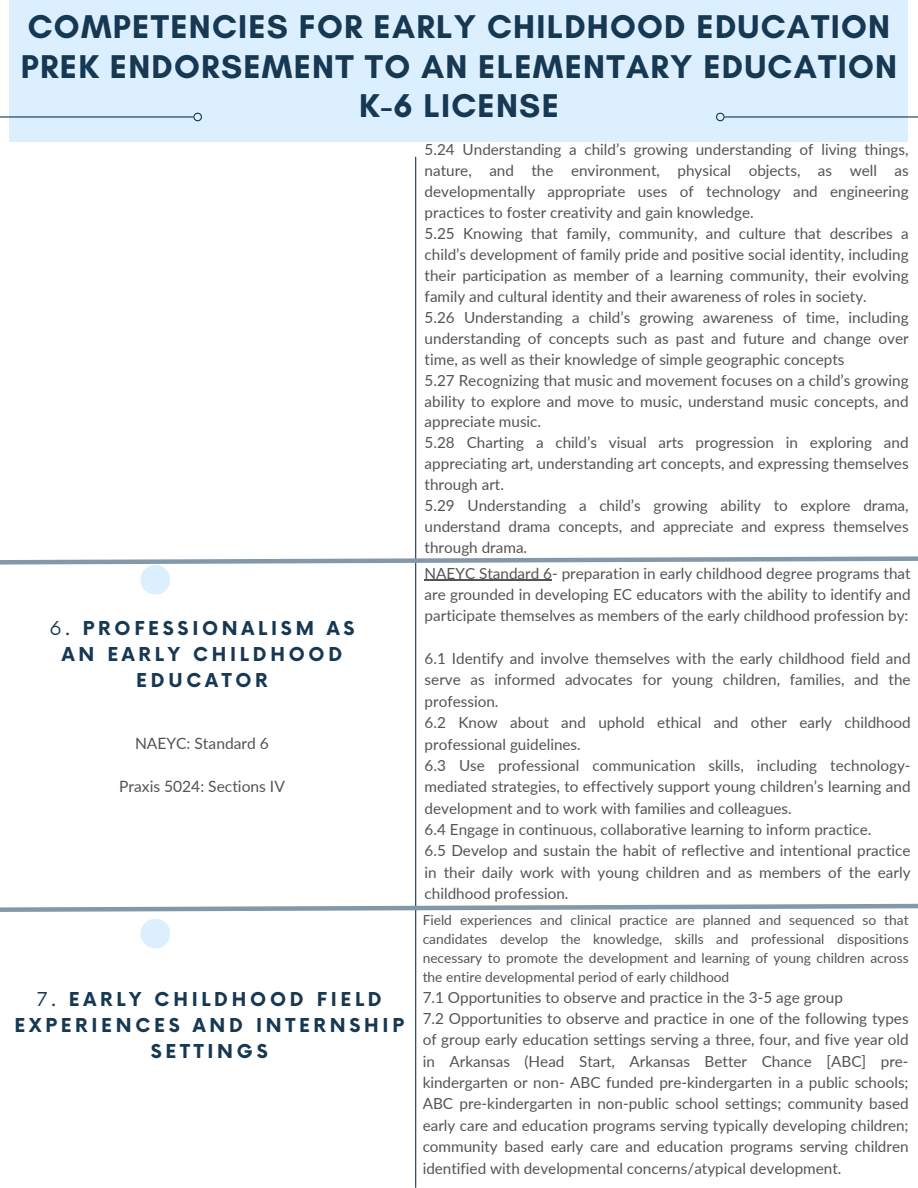
<style>
.page{position:relative;width:918px;height:1188px;background:#fff}
.page>*{position:absolute;margin:0;border:0;box-sizing:border-box;transform-origin:0 0}
.t1{font:700 33.6px/39.3px "Glacial Indifference";letter-spacing:.035em;color:#163853;text-align:center}
.t2{font:700 18.6px/25.8px "Now";letter-spacing:.2em;color:#163853;text-align:center}
.t3{font:15.6px "Lato";color:#545454}
.t4{font:15.3px/21.3px "Lato";color:#545454;text-align:justify}
.t5{font:13.8px/19.2px "Lato";color:#545454;text-align:justify}
.s1{font-weight:400}
</style>
<div class="page">
<div style="left:9px;top:0;width:899px;height:141px;background:#dbefff"></div>
<hr style="left:0;top:116px;width:198px;height:2px;background:#163853">
<svg style="left:193px;top:113px;width:9px;height:8px"></svg>
<hr style="left:720px;top:116px;width:198px;height:2px;background:#163853">
<svg style="left:716px;top:113px;width:9px;height:8px"></svg>
<hr style="left:415px;top:157px;width:1px;height:1030px;background:#163853">
<svg style="left:0;top:553px;width:918px;height:14px"></svg>
<div style="left:141px;top:565px;width:29px;height:30px;background:#dbefff;border-radius:50%"></div>
<hr style="left:425px;top:580px;width:127px;height:1px;background:#545454">
<svg style="left:0;top:901px;width:918px;height:13px"></svg>
<div style="left:141px;top:919px;width:29px;height:29px;background:#dbefff;border-radius:50%"></div>
<h1 class="t1" style="left:21px;top:7px;width:878px">COMPETENCIES FOR EARLY CHILDHOOD EDUCATION<br>PREK ENDORSEMENT TO AN ELEMENTARY EDUCATION<br>K-6 LICENSE</h1>
<p class="t4" style="left:425px;top:139px;width:485px">5.24 Understanding a child’s growing understanding of living things, nature, and the environment, physical objects, as well as developmentally appropriate uses of technology and engineering practices to foster creativity and gain knowledge.</p>
<p class="t4" style="left:425px;top:223px;width:485px">5.25 Knowing that family, community, and culture that describes a child’s development of family pride and positive social identity, including their participation as member of a learning community, their evolving family and cultural identity and their awareness of roles in society.</p>
<p class="t4" style="left:425px;top:306px;width:485px">5.26 Understanding a child’s growing awareness of time, including understanding of concepts such as past and future and change over time, as well as their knowledge of simple geographic concepts</p>
<p class="t4" style="left:425px;top:369px;width:486px">5.27 Recognizing that music and movement focuses on a child’s growing ability to explore and move to music, understand music concepts, and appreciate music.</p>
<p class="t4" style="left:425px;top:432px;width:485px">5.28 Charting a child’s visual arts progression in exploring and appreciating art, understanding art concepts, and expressing themselves through art.</p>
<p class="t4" style="left:425px;top:495px;width:485px">5.29 Understanding a child’s growing ability to explore drama, understand drama concepts, and appreciate and express themselves through drama.</p>
<p class="t2" style="left:49px;top:617px;width:307px"><span class="s1">6.</span> PROFESSIONALISM AS<br>AN EARLY CHILDHOOD<br>EDUCATOR</p>
<p class="t3" style="left:135px;top:733px;width:135px">NAEYC: Standard 6</p>
<p class="t3" style="left:119px;top:776px;width:167px">Praxis 5024: Sections IV</p>
<p class="t2" style="left:15px;top:988px;width:391px"><span class="s1">7.</span> EARLY CHILDHOOD FIELD<br>EXPERIENCES AND INTERNSHIP<br>SETTINGS</p>
<p class="t4" style="left:425px;top:562px;width:487px">NAEYC Standard 6- preparation in early childhood degree programs that are grounded in developing EC educators with the ability to identify and participate themselves as members of the early childhood profession by:</p>
<p class="t4" style="left:425px;top:647px;width:487px">6.1 Identify and involve themselves with the early childhood field and serve as informed advocates for young children, families, and the profession.</p>
<p class="t4" style="left:425px;top:712px;width:487px">6.2 Know about and uphold ethical and other early childhood professional guidelines.</p>
<h2 class="t4" style="left:425px;top:754px;width:487px">6.3 Use professional communication skills, including technology&shy;mediated strategies, to effectively support young children’s learning and development and to work with families and colleagues.</h2>
<p class="t4" style="left:425px;top:818px;width:448px">6.4 Engage in continuous, collaborative learning to inform practice.</p>
<p class="t4" style="left:425px;top:840px;width:487px">6.5 Develop and sustain the habit of reflective and intentional practice in their daily work with young children and as members of the early childhood profession.</p>
<p class="t5" style="left:423px;top:910px;width:487px">Field experiences and clinical practice are planned and sequenced so that candidates develop the knowledge, skills and professional dispositions necessary to promote the development and learning of young children across the entire developmental period of early childhood</p>
<p class="t4" style="left:423px;top:986px;width:422px">7.1 Opportunities to observe and practice in the 3-5 age group</p>
<h2 class="t4" style="left:423px;top:1007px;width:487px">7.2 Opportunities to observe and practice in one of the following types of group early education settings serving a three, four, and five year old in Arkansas (Head Start, Arkansas Better Chance [ABC] pre&shy;kindergarten or non- ABC funded pre-kindergarten in a public schools; ABC pre-kindergarten in non-public school settings; community based early care and education programs serving typically developing children; community based early care and education programs serving children identified with developmental concerns/atypical development.</h2>
</div>
